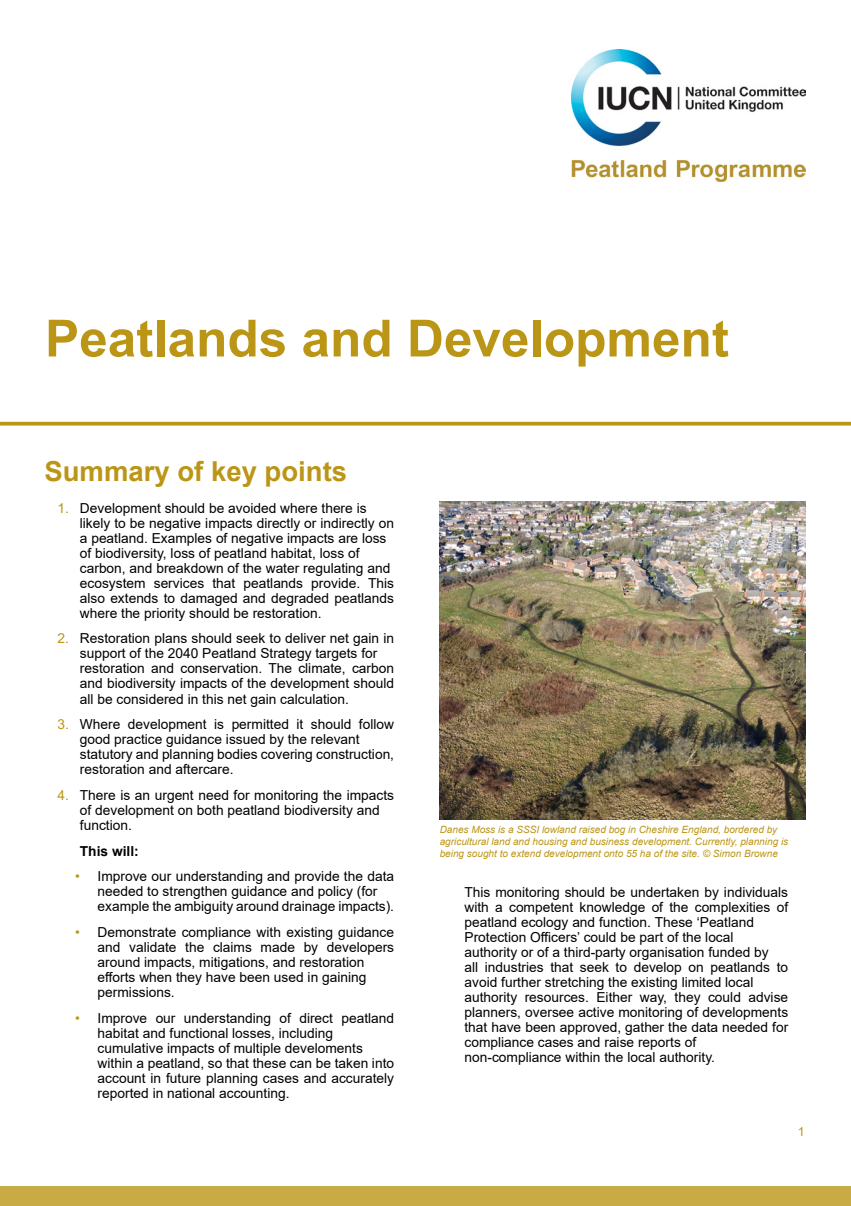
<style>
.page{position:relative;width:851px;height:1206px;background:#fff}
.page>*{position:absolute;margin:0;border:0;box-sizing:border-box;transform-origin:0 0}
.t1{font:700 51.25px "Arial";color:#bb9616}
.t2{font:700 27.5px "Arial";color:#bb9616}
.t3{font:13.75px/15px "Arial";color:#000}
.t4{font:700 13.75px "Arial";color:#000}
.t5{font:12.5px "Arial";color:#bb9616}
.t6{font:italic 10px/12px "Arial";color:#bb9616}
.s1{color:#bb9616}
</style>
<div class="page">
<div style="left:0;top:1185px;width:851px;height:20px;background:#c8ab44"></div>
<svg style="left:0;top:421px;width:851px;height:4px;background:#c8ab45"></svg>
<img style="left:572px;top:49px;width:233px;height:132px">
<img style="left:439px;top:501px;width:367px;height:318px">
<h1 class="t1" style="left:45px;top:302px;width:685px">Peatlands and Development</h1>
<h2 class="t2" style="left:44px;top:452px;width:304px">Summary of key points</h2>
<p class="t3" style="left:80px;top:500px;width:316px;text-indent:-22px"><span class="s1">1.</span> Development should be avoided where there is likely to be negative impacts directly or indirectly on a peatland. Examples of negative impacts are loss of biodiversity, loss of peatland habitat, loss of carbon, and breakdown of the water regulating and ecosystem services that peatlands provide. This also extends to damaged and degraded peatlands where the priority should be restoration.</p>
<p class="t3" style="left:80px;top:631px;width:316px;text-indent:-22px"><span class="s1">2.</span> Restoration plans should seek to deliver net gain in support of the 2040 Peatland Strategy targets for restoration and conservation. The climate, carbon and biodiversity impacts of the development should all be considered in this net gain calculation.</p>
<p class="t3" style="left:80px;top:716px;width:316px;text-indent:-22px"><span class="s1">3.</span> Where development is permitted it should follow good practice guidance issued by the relevant statutory and planning bodies covering construction, restoration and aftercare.</p>
<p class="t3" style="left:80px;top:787px;width:316px;text-indent:-22px"><span class="s1">4.</span> There is an urgent need for monitoring the impacts of development on both peatland biodiversity and function.</p>
<p class="t4" style="left:80px;top:840px;width:60px">This will:</p>
<p class="t3" style="left:98px;top:868px;width:298px;text-indent:-22px"><span class="s1">•</span> Improve our understanding and provide the data needed to strengthen guidance and policy (for example the ambiguity around drainage impacts).</p>
<p class="t3" style="left:98px;top:924px;width:298px;text-indent:-22px"><span class="s1">•</span> Demonstrate compliance with existing guidance and validate the claims made by developers around impacts, mitigations, and restoration efforts when they have been used in gaining permissions.</p>
<p class="t3" style="left:98px;top:1009px;width:298px;text-indent:-22px"><span class="s1">•</span> Improve our understanding of direct peatland habitat and functional losses, including cumulative impacts of multiple develoments within a peatland, so that these can be taken into account in future planning cases and accurately reported in national accounting.</p>
<p class="t6" style="left:439px;top:823px;width:350px">Danes Moss is a SSSI lowland raised bog in Cheshire England, bordered by agricultural land and housing and business development. Currently, planning is being sought to extend development onto 55 ha of the site. © Simon Browne</p>
<p class="t3" style="left:464px;top:884px;width:325px">This monitoring should be undertaken by individuals with a competent knowledge of the complexities of peatland ecology and function. These ‘Peatland Protection Officers’ could be part of the local authority or of a third-party organisation funded by<br>all industries that seek to develop on peatlands to avoid further stretching the existing limited local authority resources. Either way, they could advise planners, oversee active monitoring of developments that have been approved, gather the data needed for compliance cases and raise reports of non-compliance within the local authority.</p>
<p class="t5" style="left:797px;top:1122px;width:8px">1</p>
</div>
